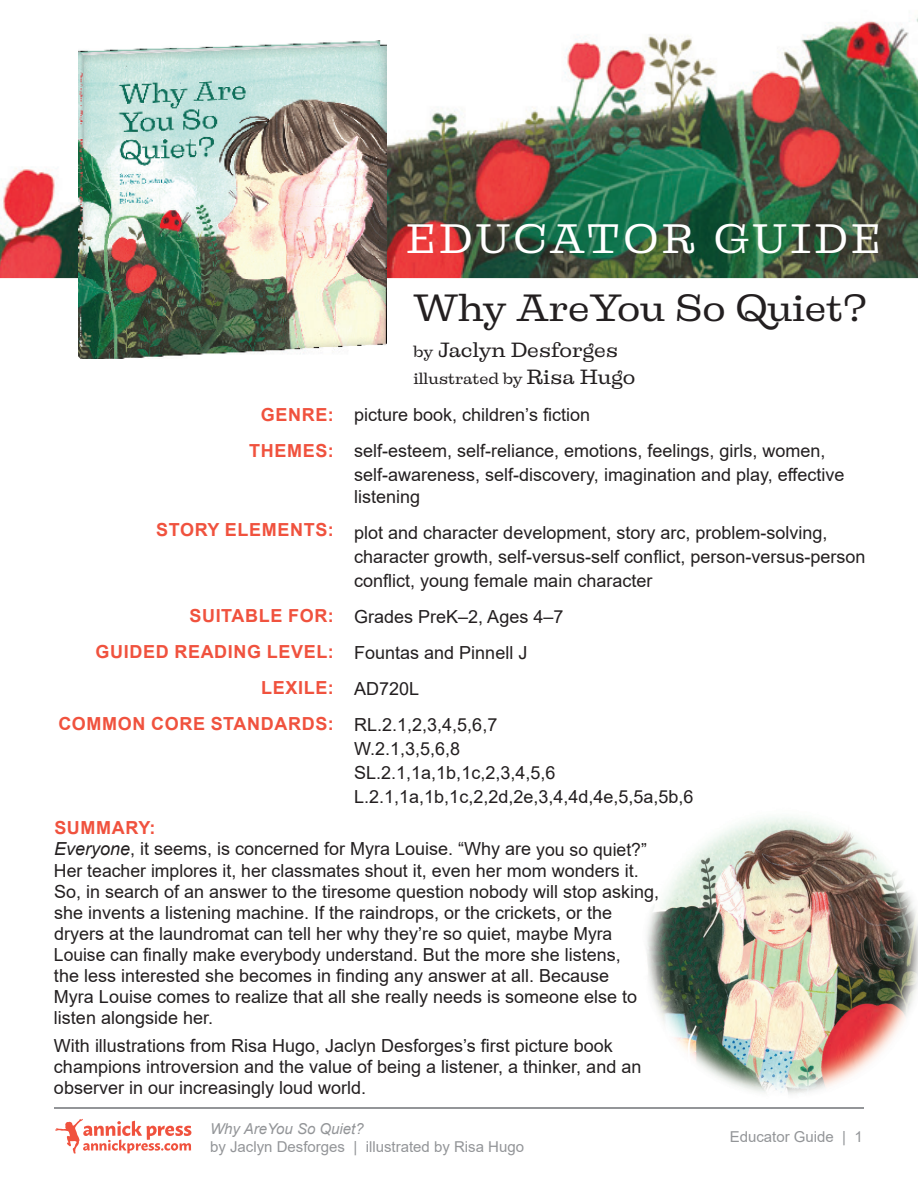
<style>
.page{position:relative;width:918px;height:1188px;background:#fff}
.page>*{position:absolute;margin:0;border:0;box-sizing:border-box;transform-origin:0 0}
.t1{font:39px "Liberteen";letter-spacing:.105em;color:#fff}
.t2{font:36px "Liberteen";color:#231f20}
.t3{font:19.5px "Liberteen";color:#231f20}
.t4{font:18px/21px "Arial";color:#231f20}
.t5{font:700 18px/36px "Arial";letter-spacing:.035em;color:#f0523e;text-align:right}
.t6{font:15px "Arial";color:#939598}
.t7{font:15px "Liberteen";color:#231f20}
.t8{font:italic 15px "Arial";color:#939598}
.s1{font-size:15px}
.s2{font-size:19.5px}
.s3{font-weight:700;color:#f0523e}
.s4{font-style:italic}
</style>
<div class="page">
<img style="left:0;top:17px;width:918px;height:261px">
<img style="left:630px;top:817px;width:288px;height:292px">
<img style="left:79px;top:41px;width:307px;height:318px">
<svg style="left:55px;top:1119px;width:136px;height:35px"></svg>
<hr style="left:54px;top:1107px;width:810px;height:1px;background:#939598">
<h1 class="t1" style="left:407px;top:213px;width:476px">EDUCATOR GUIDE</h1>
<h2 class="t2" style="left:414px;top:284px;width:455px">Why AreYou So Quiet?</h2>
<p class="t3" style="left:414px;top:337px;width:206px"><span class="s1">by</span> Jaclyn Desforges</p>
<p class="t7" style="left:414px;top:369px;width:223px">illustrated by <span class="s2">Risa Hugo</span></p>
<p class="t4" style="left:354px;top:396px;width:473px;line-height:36px">picture book, children’s fiction<br>self-esteem, self-reliance, emotions, feelings, girls, women,</p>
<p class="t4" style="left:354px;top:463px;width:492px;line-height:22.5px">self-awareness, self-discovery, imagination and play, effective listening</p>
<p class="t4" style="left:354px;top:521px;width:513px;line-height:24px">plot and character development, story arc, problem-solving, character growth, self-versus-self conflict, person-versus-person conflict, young female main character</p>
<p class="t4" style="left:354px;top:599px;width:211px;line-height:36px">Grades PreK–2, Ages 4–7<br>Fountas and Pinnell J<br>AD720L<br>RL.2.1,2,3,4,5,6,7</p>
<p class="t4" style="left:354px;top:737px;width:341px;line-height:24px">W.2.1,3,5,6,8<br>SL.2.1,1a,1b,1c,2,3,4,5,6<br>L.2.1,1a,1b,1c,2,2d,2e,3,4,4d,4e,5,5a,5b,6</p>
<p class="t4" style="left:54px;top:818px;width:607px"><span class="s3">SUMMARY:<br></span><span class="s4">Everyone</span>, it seems, is concerned for Myra Louise. “Why are you so quiet?” Her teacher implores it, her classmates shout it, even her mom wonders it.<br>So, in search of an answer to the tiresome question nobody will stop asking, she invents a listening machine. If the raindrops, or the crickets, or the dryers at the laundromat can tell her why they’re so quiet, maybe Myra Louise can finally make everybody understand. But the more she listens,<br>the less interested she becomes in finding any answer at all. Because<br>Myra Louise comes to realize that all she really needs is someone else to listen alongside her.</p>
<p class="t4" style="left:54px;top:1035px;width:589px">With illustrations from Risa Hugo, Jaclyn Desforges’s first picture book champions introversion and the value of being a listener, a thinker, and an observer in our increasingly loud world.</p>
<p class="t5" style="left:249px;top:397px;width:86px">GENRE:<br>THEMES:</p>
<p class="t5" style="left:156px;top:512px;width:179px">STORY ELEMENTS:</p>
<p class="t5" style="left:58px;top:598px;width:277px">SUITABLE FOR:<br>GUIDED READING LEVEL:<br>LEXILE:<br>COMMON CORE STANDARDS:</p>
<p class="t8" style="left:210px;top:1119px;width:155px">Why AreYou So Quiet?</p>
<p class="t6" style="left:210px;top:1137px;width:316px">by Jaclyn Desforges | illustrated by Risa Hugo</p>
<p class="t6" style="left:730px;top:1126px;width:135px">Educator Guide | 1</p>
</div>
